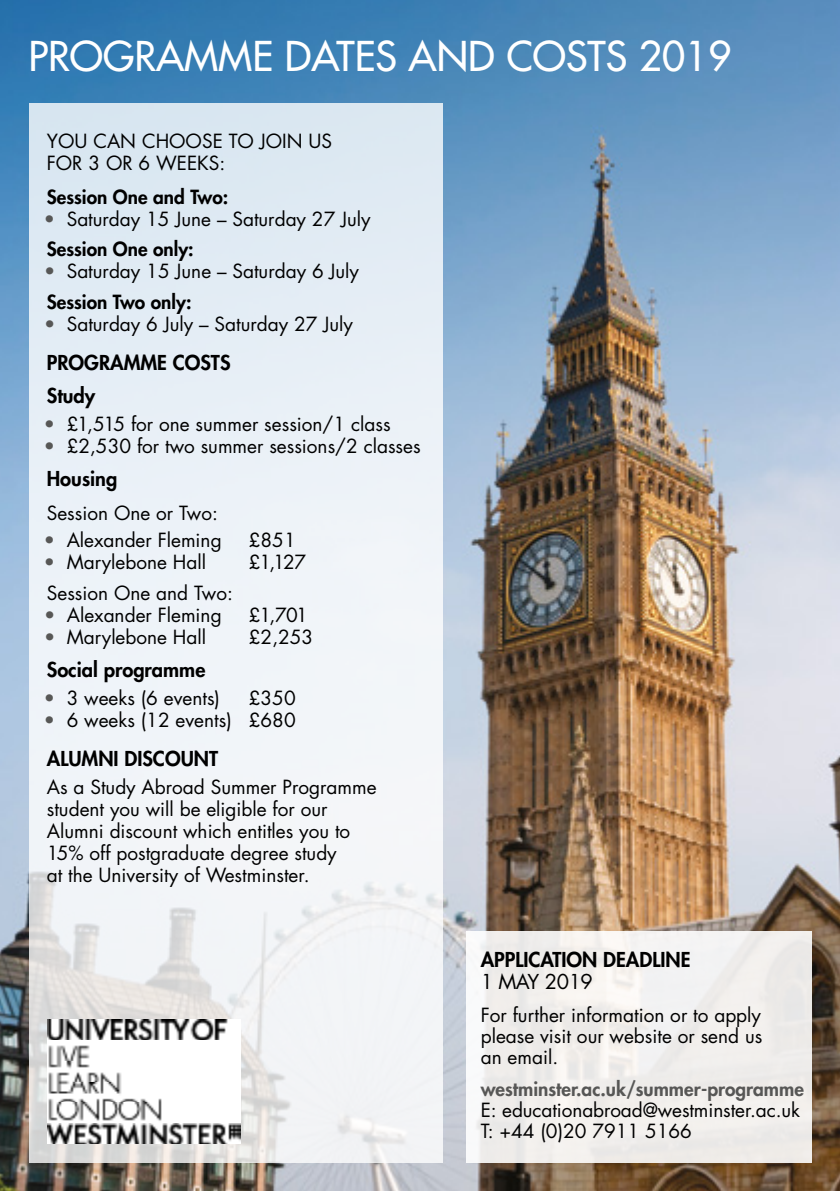
<style>
.page{position:relative;width:840px;height:1191px;background:#fff}
.page>*{position:absolute;margin:0;border:0;box-sizing:border-box;transform-origin:0 0}
.t1{font:40px "Futura";color:#fff}
.t2{font:800 20px/33.4px "Futura";color:#000}
.t3{font:20px "Futura";letter-spacing:-.02em;color:#000}
.t4{font:19px/22px "Futura";color:#000}
.t5{font:800 19px "Futura";color:#575756}
.t6{font:800 19px "Futura";color:#000}
.s1{color:#575756}
.s2{font-weight:800}
</style>
<div class="page">
<img style="left:0;top:0;width:839px;height:1191px">
<svg style="left:29px;top:103px;width:413px;height:1059px;fill:#edf2f7"></svg>
<div style="left:466px;top:931px;width:345px;height:231px;background:#f1eeec"></div>
<img style="left:48px;top:1020px;width:193px;height:123px">
<h1 class="t1" style="left:28px;top:31px;width:704px">PROGRAMME DATES AND COSTS 2019</h1>
<p class="t4" style="left:47px;top:130px;width:287px">YOU CAN CHOOSE TO JOIN US<br>FOR 3 OR 6 WEEKS:</p>
<p class="t6" style="left:47px;top:185px;width:183px">Session One and Two:</p>
<p class="t4" style="left:44px;top:204px;width:328px;line-height:30.4px"><span class="s1">•</span> Saturday 15 June – Saturday 27 July<br><span class="s2">Session One only:</span></p>
<p class="t4" style="left:44px;top:256px;width:316px;line-height:30.4px"><span class="s1">•</span> Saturday 15 June – Saturday 6 July<br><span class="s2">Session Two only:</span></p>
<p class="t4" style="left:44px;top:313px;width:310px"><span class="s1">•</span> Saturday 6 July – Saturday 27 July</p>
<p class="t2" style="left:47px;top:346px;width:185px">PROGRAMME COSTS<br>Study</p>
<p class="t4" style="left:44px;top:413px;width:348px"><span class="s1">•</span> £1,515 for one summer session/1 class</p>
<p class="t4" style="left:44px;top:435px;width:378px"><span class="s1">•</span> £2,530 for two summer sessions/2 classes</p>
<p class="t2" style="left:47px;top:462px;width:72px">Housing</p>
<p class="t4" style="left:47px;top:502px;width:172px">Session One or Two:</p>
<p class="t4" style="left:44px;top:529px;width:179px"><span class="s1">•</span> Alexander Fleming</p>
<p class="t4" style="left:249px;top:529px;width:48px">£851</p>
<p class="t4" style="left:44px;top:551px;width:163px"><span class="s1">•</span> Marylebone Hall</p>
<p class="t4" style="left:249px;top:551px;width:59px">£1,127</p>
<p class="t4" style="left:47px;top:582px;width:187px">Session One and Two:</p>
<p class="t4" style="left:44px;top:604px;width:179px"><span class="s1">•</span> Alexander Fleming</p>
<p class="t4" style="left:249px;top:604px;width:61px">£1,701</p>
<p class="t4" style="left:44px;top:626px;width:163px"><span class="s1">•</span> Marylebone Hall</p>
<p class="t4" style="left:249px;top:626px;width:66px">£2,253</p>
<p class="t2" style="left:47px;top:653px;width:160px">Social programme</p>
<p class="t4" style="left:44px;top:687px;width:177px"><span class="s1">•</span> 3 weeks (6 events)</p>
<p class="t4" style="left:249px;top:687px;width:48px">£350</p>
<p class="t4" style="left:44px;top:709px;width:253px"><span class="s1">•</span> 6 weeks (12 events) £680</p>
<p class="t2" style="left:47px;top:742px;width:173px">ALUMNI DISCOUNT</p>
<p class="t4" style="left:47px;top:776px;width:331px">As a Study Abroad Summer Programme student you will be eligible for our Alumni discount which entitles you to 15% off postgraduate degree study<br>at the University of Westminster.</p>
<p class="t2" style="left:480px;top:943px;width:211px">APPLICATION DEADLINE</p>
<p class="t3" style="left:480px;top:969px;width:114px">1 MAY 2019</p>
<p class="t4" style="left:480px;top:1004px;width:283px;line-height:21px;text-align:justify">For further information or to apply please visit our website or send us an email.</p>
<p class="t5" style="left:480px;top:1077px;width:324px">westminster.ac.uk/summer-programme</p>
<p class="t4" style="left:480px;top:1099px;width:321px;line-height:21px">E: educationabroad@westminster.ac.uk<br>T: +44 (0)20 7911 5166</p>
</div>
